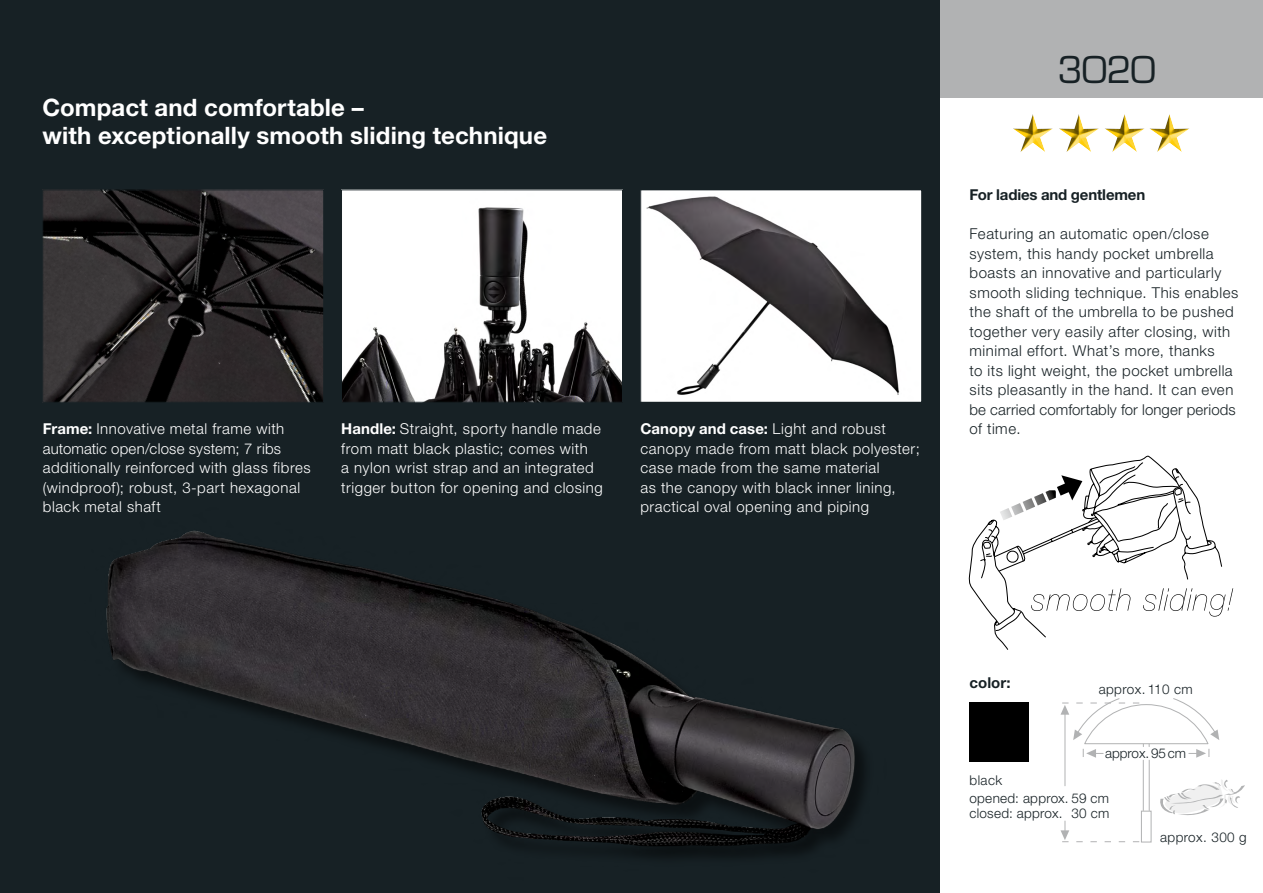
<style>
.page{position:relative;width:1263px;height:893px;background:#fff}
.page>*{position:absolute;margin:0;border:0;box-sizing:border-box;transform-origin:0 0}
.t1{font:36px "Eurostile";color:#172125}
.t2{font:700 24px/28.5px "Helvetica Neue LT Pro";letter-spacing:.005em;color:#fff}
.t3{font:300 15px/19.5px "Helvetica Neue LT Pro";letter-spacing:.035em;color:#fff}
.t4{font:300 15px/19.5px "Helvetica Neue LT Pro";letter-spacing:.035em;color:#172125}
.t5{font:700 15px "Helvetica Neue LT Pro";letter-spacing:-.01em;color:#172125}
.t6{font:300 13.5px/15px "Helvetica Neue LT Pro";letter-spacing:.02em;color:#172125}
.t7{font:300 13.5px "Helvetica Neue LT Pro";color:#172125}
.s1{font-weight:700}
</style>
<div class="page">
<div style="left:919px;top:0;width:344px;height:97px;background:#b1b2b3"></div>
<div style="left:0;top:0;width:939px;height:893px;background:#172125"></div>
<div style="left:969px;top:703px;width:60px;height:59px;background:#000"></div>
<img style="left:642px;top:192px;width:278px;height:208px">
<div style="left:640px;top:190px;width:282px;height:212px;border:1px solid #172125"></div>
<img style="left:45px;top:192px;width:277px;height:208px">
<div style="left:43px;top:190px;width:281px;height:212px;border:1px solid #172125"></div>
<div style="left:1001px;top:103px;width:61px;height:51px;background:#000;opacity:.75"></div>
<svg style="left:1059px;top:114px;width:78px;height:38px"></svg>
<div style="left:1137px;top:103px;width:62px;height:51px;background:#000;opacity:.75"></div>
<svg style="left:1060px;top:698px;width:185px;height:144px"></svg>
<img style="left:106px;top:530px;width:758px;height:327px">
<img style="left:343px;top:192px;width:278px;height:208px">
<div style="left:341px;top:190px;width:282px;height:212px;border:1px solid #172125"></div>
<svg style="left:968px;top:455px;width:265px;height:195px"></svg>
<h2 class="t2" style="left:43px;top:92px;width:506px">Compact and comfortable –<br>with exceptionally smooth sliding technique</h2>
<p class="t3" style="left:43px;top:419px;width:269px"><span class="s1">Frame:</span> Innovative metal frame with automatic open/close system; 7 ribs additionally reinforced with glass fibres (windproof); robust, 3-part hexagonal black metal shaft</p>
<p class="t3" style="left:640px;top:419px;width:281px"><span class="s1">Canopy and case:</span> Light and robust canopy made from matt black polyester; case made from the same material<br>as the canopy with black inner lining, practical oval opening and piping</p>
<p class="t3" style="left:341px;top:419px;width:263px"><span class="s1">Handle:</span> Straight, sporty handle made from matt black plastic; comes with<br>a nylon wrist strap and an integrated trigger button for opening and closing</p>
<h1 class="t1" style="left:1058px;top:48px;width:99px">3020</h1>
<p class="t5" style="left:969px;top:186px;width:177px">For ladies and gentlemen</p>
<p class="t4" style="left:969px;top:224px;width:270px">Featuring an automatic open/close system, this handy pocket umbrella boasts an innovative and particularly smooth sliding technique. This enables the shaft of the umbrella to be pushed together very easily after closing, with minimal effort. What’s more, thanks<br>to its light weight, the pocket umbrella sits pleasantly in the hand. It can even be carried comfortably for longer periods of time.</p>
<p class="t5" style="left:969px;top:673px;width:42px">color:</p>
<p class="t6" style="left:969px;top:773px;width:34px">black</p>
<p class="t6" style="left:1099px;top:681px;width:96px">approx. 110 cm</p>
<p class="t7" style="left:1105px;top:745px;width:82px">approx.95cm</p>
<p class="t6" style="left:969px;top:791px;width:141px">opened: approx. 59 cm closed: approx. 30 cm</p>
<p class="t6" style="left:1160px;top:829px;width:88px">approx. 300 g</p>
</div>
